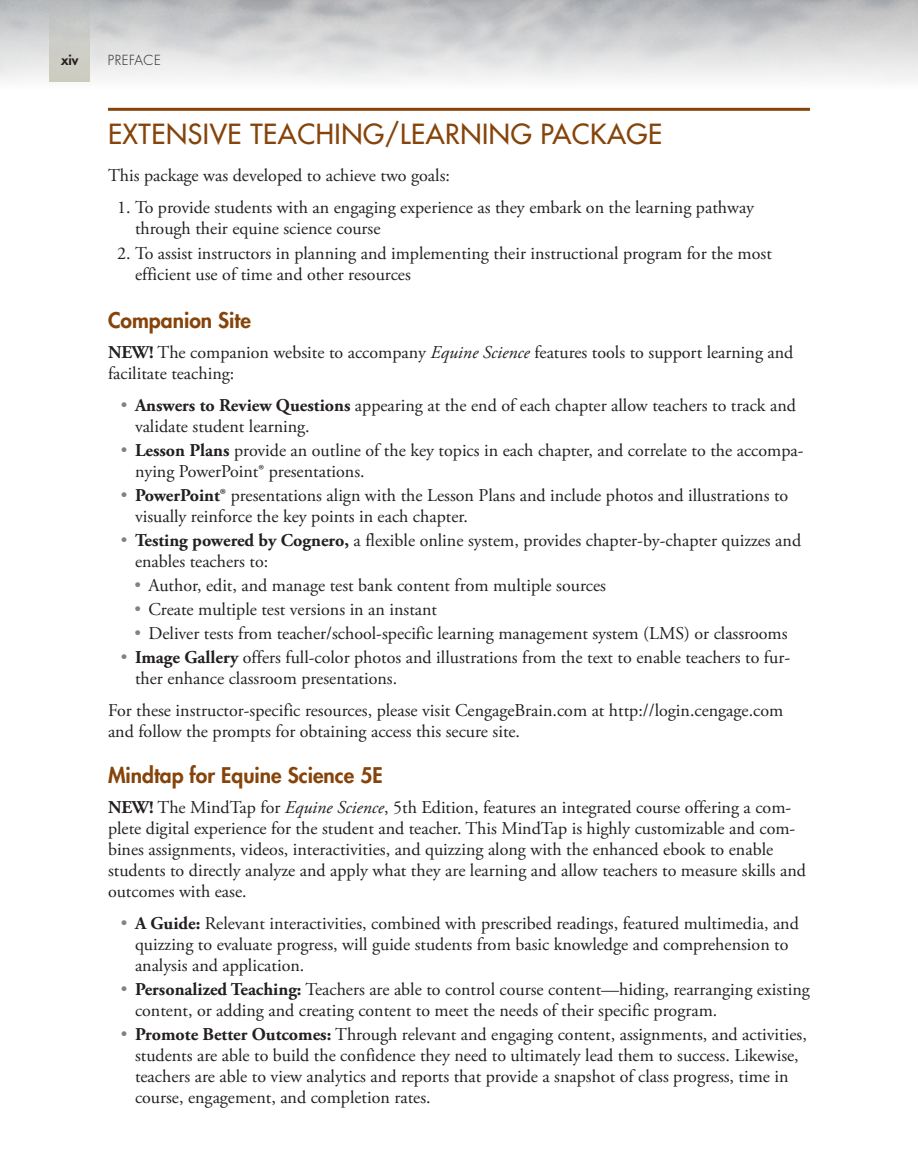
<style>
.page{position:relative;width:918px;height:1175px;background:#fff}
.page>*{position:absolute;margin:0;border:0;box-sizing:border-box;transform-origin:0 0}
.t1{font:500 27px "Futura Std";letter-spacing:.02em;color:#86440b}
.t2{font:800 21px "Futura Std";color:#86440b}
.t3{font:18px/21px "Adobe Garamond Pro";color:#231f20}
.t4{font:300 13.5px "Futura Std";letter-spacing:.03em;color:#231f20}
.t5{font:800 13.5px "Futura Std";color:#231f20}
.s1{font-weight:700}
.s2{font-style:italic}
</style>
<div class="page">
<div style="left:50px;top:0;width:40px;height:81px;background:linear-gradient(to bottom,#bec0c3,#d3d2c6)"></div>
<hr style="left:108px;top:108px;width:702px;height:3px;background:#86440b">
<p class="t5" style="left:61px;top:52px;width:19px">xiv</p>
<p class="t4" style="left:108px;top:52px;width:54px">PREFACE</p>
<h1 class="t1" style="left:108px;top:117px;width:556px">EXTENSIVE TEACHING/LEARNING PACKAGE</h1>
<p class="t3" style="left:108px;top:166px;width:343px">This package was developed to achieve two goals:</p>
<p class="t3" style="left:135px;top:197px;width:621px;text-indent:-18px">1. To provide students with an engaging experience as they embark on the learning pathway through their equine science course</p>
<p class="t3" style="left:135px;top:244px;width:638px;text-indent:-18px">2. To assist instructors in planning and implementing their instructional program for the most efficient use of time and other resources</p>
<p class="t2" style="left:108px;top:307px;width:144px">Companion Site</p>
<p class="t3" style="left:108px;top:343px;width:687px"><span class="s1">NEW!</span> The companion website to accompany <span class="s2">Equine Science</span> features tools to support learning and facilitate teaching:</p>
<p class="t3" style="left:135px;top:395px;width:662px;text-indent:-14px"><sup>●</sup> <span class="s1">Answers to Review Questions</span> appearing at the end of each chapter allow teachers to track and validate student learning.</p>
<p class="t3" style="left:135px;top:440px;width:670px;text-indent:-14px"><sup>●</sup> <span class="s1">Lesson Plans</span> provide an outline of the key topics in each chapter, and correlate to the accompa&shy;nying PowerPoint® presentations.</p>
<p class="t3" style="left:135px;top:485px;width:655px;text-indent:-14px"><sup>●</sup> <span class="s1">PowerPoint®</span> presentations align with the Lesson Plans and include photos and illustrations to visually reinforce the key points in each chapter.</p>
<p class="t3" style="left:135px;top:530px;width:668px;text-indent:-14px"><sup>●</sup> <span class="s1">Testing powered by Cognero,</span> a flexible online system, provides chapter-by-chapter quizzes and enables teachers to:</p>
<p class="t3" style="left:135px;top:575px;width:473px"><sup>●</sup> Author, edit, and manage test bank content from multiple sources</p>
<p class="t3" style="left:135px;top:599px;width:304px"><sup>●</sup> Create multiple test versions in an instant</p>
<p class="t3" style="left:135px;top:623px;width:654px"><sup>●</sup> Deliver tests from teacher/school-specific learning management system (LMS) or classrooms</p>
<p class="t3" style="left:135px;top:647px;width:657px;text-indent:-14px"><sup>●</sup> <span class="s1">Image Gallery</span> offers full-color photos and illustrations from the text to enable teachers to fur&shy;ther enhance classroom presentations.</p>
<p class="t3" style="left:108px;top:700px;width:677px">For these instructor-specific resources, please visit CengageBrain.com at http://login.cengage.com and follow the prompts for obtaining access this secure site.</p>
<p class="t2" style="left:108px;top:762px;width:276px">Mindtap for Equine Science 5E</p>
<p class="t3" style="left:108px;top:797px;width:700px"><span class="s1">NEW!</span> The MindTap for <span class="s2">Equine Science</span>, 5th Edition, features an integrated course offering a com&shy;plete digital experience for the student and teacher. This MindTap is highly customizable and com&shy;bines assignments, videos, interactivities, and quizzing along with the enhanced ebook to enable students to directly analyze and apply what they are learning and allow teachers to measure skills and outcomes with ease.</p>
<p class="t3" style="left:135px;top:913px;width:665px;text-indent:-14px"><sup>●</sup> <span class="s1">A Guide:</span> Relevant interactivities, combined with prescribed readings, featured multimedia, and quizzing to evaluate progress, will guide students from basic knowledge and comprehension to analysis and application.</p>
<p class="t3" style="left:135px;top:979px;width:676px;text-indent:-14px"><sup>●</sup> <span class="s1">Personalized Teaching:</span> Teachers are able to control course content—hiding, rearranging existing content, or adding and creating content to meet the needs of their specific program.</p>
<p class="t3" style="left:135px;top:1024px;width:673px;text-indent:-14px"><sup>●</sup> <span class="s1">Promote Better Outcomes:</span> Through relevant and engaging content, assignments, and activities, students are able to build the confidence they need to ultimately lead them to success. Likewise, teachers are able to view analytics and reports that provide a snapshot of class progress, time in course, engagement, and completion rates.</p>
</div>
